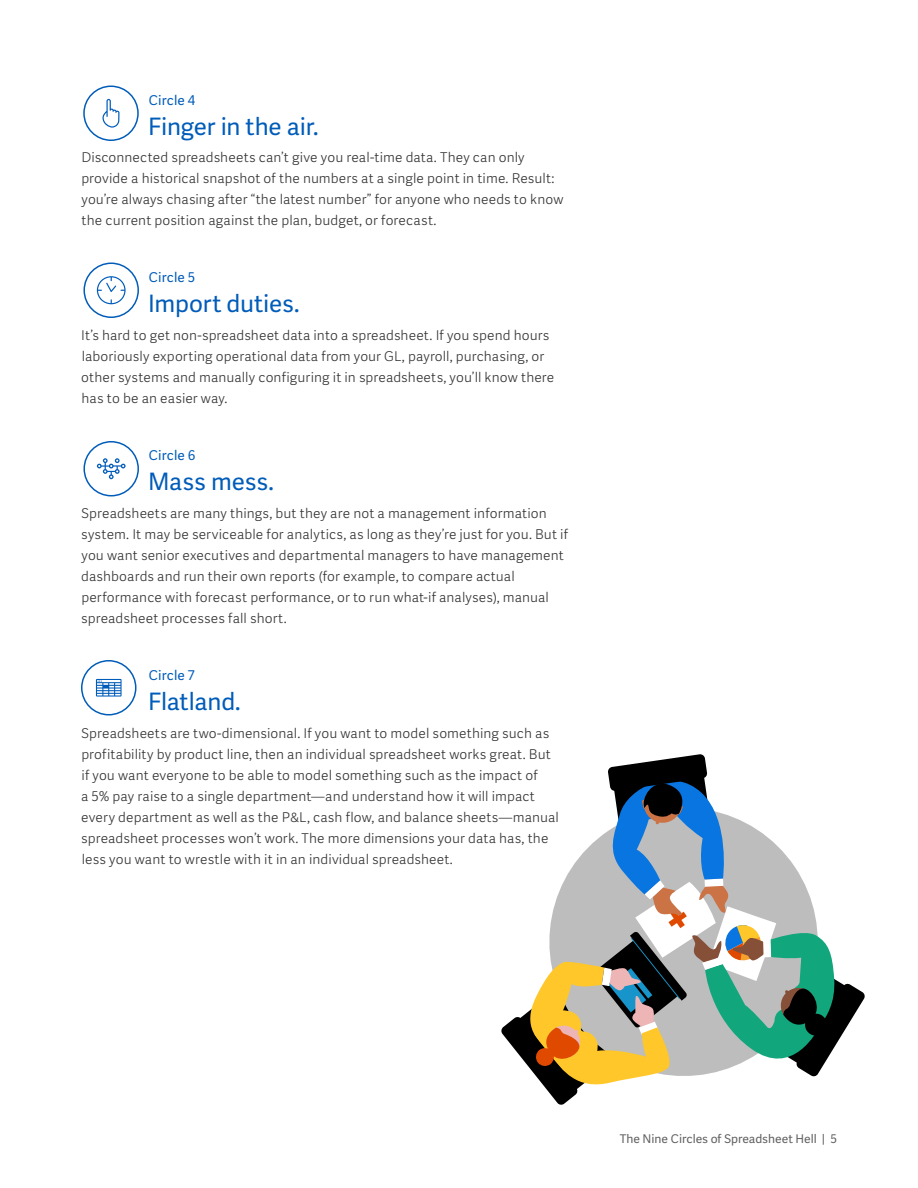
<style>
.page{position:relative;width:918px;height:1188px;background:#fff}
.page>*{position:absolute;margin:0;border:0;box-sizing:border-box;transform-origin:0 0}
.Heading_1{font:24px "Workday Adelle Sans";letter-spacing:-.005em;color:#005cb9}
.Body{font:300 13.5px/21px "Workday Adelle Sans";letter-spacing:.01em;color:#333}
.Heading_1-2{font:13.5px "Workday Adelle Sans";letter-spacing:.005em;color:#005cb9}
.t1{font:12px "Workday Adelle Sans";color:#616161}
</style>
<div class="page">
<div style="left:83px;top:85px;width:56px;height:56px;border:2px solid #005cb9;border-radius:50%"></div>
<svg style="left:102px;top:99px;width:18px;height:29px"></svg>
<div style="left:83px;top:262px;width:56px;height:56px;border:2px solid #005cb9;border-radius:50%"></div>
<svg style="left:97px;top:276px;width:29px;height:28px"></svg>
<div style="left:83px;top:441px;width:56px;height:55px;border:2px solid #005cb9;border-radius:50%"></div>
<svg style="left:97px;top:458px;width:29px;height:21px"></svg>
<div style="left:81px;top:660px;width:55px;height:55px;border:2px solid #005cb9;border-radius:50%"></div>
<svg style="left:96px;top:679px;width:26px;height:18px"></svg>
<svg style="left:501px;top:754px;width:364px;height:351px"></svg>
<h2 class="Heading_1-2" style="left:149px;top:92px;width:48px">Circle 4</h2>
<h2 class="Heading_1" style="left:148px;top:112px;width:172px">Finger in the air.</h2>
<p class="Body" style="left:81px;top:148px;width:484px">Disconnected spreadsheets can’t give you real-time data. They can only provide a historical snapshot of the numbers at a single point in time. Result: you’re always chasing after “the latest number” for anyone who needs to know the current position against the plan, budget, or forecast.</p>
<h2 class="Heading_1-2" style="left:149px;top:270px;width:48px">Circle 5</h2>
<h2 class="Heading_1" style="left:148px;top:290px;width:153px">Import duties.</h2>
<p class="Body" style="left:81px;top:325px;width:475px">It’s hard to get non-spreadsheet data into a spreadsheet. If you spend hours laboriously exporting operational data from your GL, payroll, purchasing, or other systems and manually configuring it in spreadsheets, you’ll know there has to be an easier way.</p>
<h2 class="Heading_1-2" style="left:149px;top:448px;width:48px">Circle 6</h2>
<h2 class="Heading_1" style="left:148px;top:468px;width:127px">Mass mess.</h2>
<p class="Body" style="left:81px;top:503px;width:488px">Spreadsheets are many things, but they are not a management information system. It may be serviceable for analytics, as long as they’re just for you. But if you want senior executives and departmental managers to have management dashboards and run their own reports (for example, to compare actual performance with forecast performance, or to run what-if analyses), manual spreadsheet processes fall short.</p>
<h2 class="Heading_1-2" style="left:149px;top:667px;width:47px">Circle 7</h2>
<h2 class="Heading_1" style="left:148px;top:688px;width:94px">Flatland.</h2>
<p class="Body" style="left:81px;top:723px;width:479px">Spreadsheets are two-dimensional. If you want to model something such as profitability by product line, then an individual spreadsheet works great. But if you want everyone to be able to model something such as the impact of<br>a 5% pay raise to a single department—and understand how it will impact every department as well as the P&amp;L, cash flow, and balance sheets—manual spreadsheet processes won’t work. The more dimensions your data has, the less you want to wrestle with it in an individual spreadsheet.</p>
<p class="t1" style="left:620px;top:1132px;width:219px">The Nine Circles of Spreadsheet Hell | 5</p>
</div>
